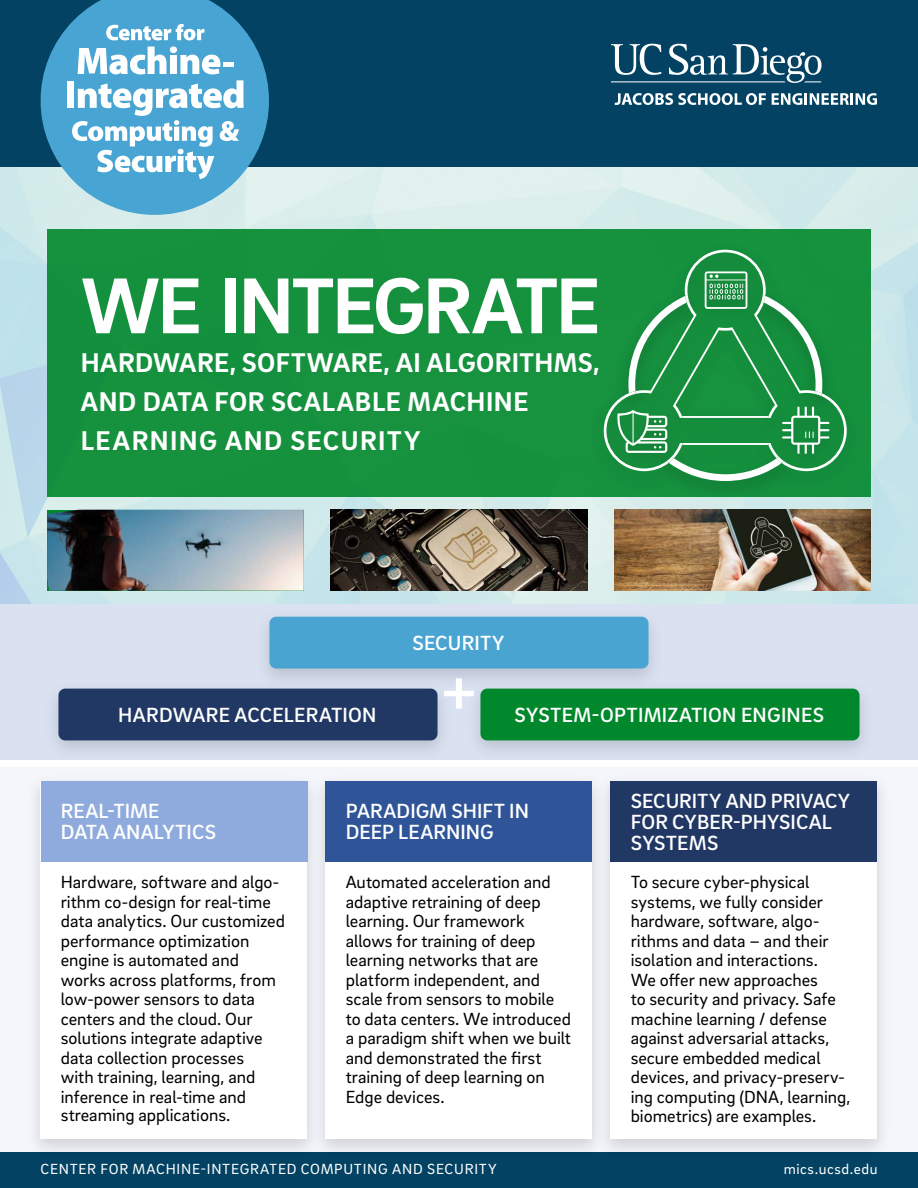
<style>
.page{position:relative;width:918px;height:1188px;background:#fff}
.page>*{position:absolute;margin:0;border:0;box-sizing:border-box;transform-origin:0 0}
.t1{font:700 81px "Brix Sans";letter-spacing:-.035em;color:#fff}
.t2{font:500 63px "Brix Sans";color:#fff}
.t3{font:700 27.75px/39px "Brix Sans";letter-spacing:.02em;color:#fff}
.t4{font:500 21px/21px "Brix Sans";letter-spacing:.005em;color:#fff}
.t5{font:18px/19.5px "Brix Sans";color:#000}
.t6{font:15px "Brix Sans";letter-spacing:.05em;color:#fff}
</style>
<div class="page">
<div style="left:0;top:767px;width:918px;height:421px;background:#f4f6fb"></div>
<img style="left:0;top:166px;width:918px;height:438px">
<div style="left:0;top:1152px;width:918px;height:36px;background:#034262"></div>
<div style="left:0;top:604px;width:918px;height:155px;background:#dae2f2"></div>
<div style="left:254px;top:608px;width:410px;height:83px;background:#000;opacity:.15"></div>
<div style="left:269px;top:617px;width:380px;height:52px;background:#49a4d2;border-radius:7px"></div>
<div style="left:43px;top:680px;width:410px;height:83px;background:#000;opacity:.15"></div>
<div style="left:58px;top:689px;width:380px;height:51px;background:#213764;border-radius:7px"></div>
<div style="left:465px;top:680px;width:410px;height:83px;background:#000;opacity:.15"></div>
<div style="left:480px;top:689px;width:380px;height:51px;background:#01882c;border-radius:7px"></div>
<div style="left:25px;top:772px;width:298px;height:388px;background:#000;opacity:.15"></div>
<div style="left:40px;top:781px;width:268px;height:357px;background:#fff"></div>
<div style="left:310px;top:772px;width:298px;height:388px;background:#000;opacity:.15"></div>
<div style="left:326px;top:781px;width:266px;height:357px;background:#fff"></div>
<div style="left:595px;top:772px;width:298px;height:388px;background:#000;opacity:.15"></div>
<div style="left:610px;top:781px;width:268px;height:357px;background:#fff"></div>
<div style="left:41px;top:781px;width:267px;height:81px;background:#8faadc"></div>
<div style="left:326px;top:781px;width:266px;height:81px;background:#2f5497"></div>
<div style="left:610px;top:781px;width:268px;height:81px;background:#213764"></div>
<div style="left:47px;top:229px;width:824px;height:267px;background:#16923e"></div>
<div style="left:589px;top:241px;width:273px;height:262px;background:#000;opacity:.25"></div>
<svg style="left:604px;top:250px;width:243px;height:231px"></svg>
<img style="left:47px;top:510px;width:257px;height:81px">
<img style="left:614px;top:510px;width:257px;height:81px">
<img style="left:331px;top:510px;width:256px;height:81px">
<div style="left:0;top:0;width:918px;height:166px;background:#034262"></div>
<svg style="left:611px;top:44px;width:211px;height:39px"></svg>
<svg style="left:615px;top:93px;width:151px;height:12px"></svg>
<svg style="left:772px;top:93px;width:105px;height:12px"></svg>
<svg style="left:41px;top:0;width:228px;height:215px;fill:#48a4d2"></svg>
<svg style="left:106px;top:24px;width:98px;height:16px;background:#9ccee6"></svg>
<svg style="left:78px;top:46px;width:143px;height:28px;background:#a6d3e9"></svg>
<hr style="left:223px;top:62px;width:10px;height:4px;background:#fff">
<div style="left:67px;top:82px;width:7px;height:26px;background:#fff"></div>
<svg style="left:72px;top:80px;width:172px;height:99px;background:#82c1e0"></svg>
<h1 class="t1" style="left:81px;top:253px;width:520px">WE INTEGRATE</h1>
<h3 class="t3" style="left:81px;top:342px;width:520px">HARDWARE, SOFTWARE, AI ALGORITHMS,<br>AND DATA FOR SCALABLE MACHINE<br>LEARNING AND SECURITY</h3>
<p class="t4" style="left:118px;top:704px;width:260px">HARDWARE ACCELERATION</p>
<p class="t4" style="left:412px;top:632px;width:94px">SECURITY</p>
<h2 class="t2" style="left:441px;top:648px;width:37px">+</h2>
<p class="t4" style="left:515px;top:704px;width:311px">SYSTEM-OPTIMIZATION ENGINES</p>
<p class="t4" style="left:61px;top:800px;width:157px">REAL-TIME<br>DATA ANALYTICS</p>
<p class="t4" style="left:346px;top:800px;width:185px">PARADIGM SHIFT IN<br>DEEP LEARNING</p>
<p class="t4" style="left:631px;top:789px;width:221px">SECURITY AND PRIVACY<br>FOR CYBER-PHYSICAL<br>SYSTEMS</p>
<p class="t5" style="left:61px;top:872px;width:226px">Hardware, software and algo&shy;rithm co-design for real-time data analytics. Our customized performance optimization engine is automated and works across platforms, from low-power sensors to data centers and the cloud. Our solutions integrate adaptive data collection processes<br>with training, learning, and inference in real-time and streaming applications.</p>
<p class="t5" style="left:346px;top:872px;width:227px">Automated acceleration and adaptive retraining of deep learning. Our framework allows for training of deep learning networks that are platform independent, and scale from sensors to mobile to data centers. We introduced a paradigm shift when we built and demonstrated the first training of deep learning on<br>Edge devices.</p>
<p class="t5" style="left:631px;top:872px;width:221px">To secure cyber-physical systems, we fully consider hardware, software, algo&shy;rithms and data – and their isolation and interactions.<br>We offer new approaches<br>to security and privacy. Safe machine learning / defense against adversarial attacks, secure embedded medical devices, and privacy-preserv&shy;ing computing (DNA, learning, biometrics) are examples.</p>
<p class="t6" style="left:41px;top:1159px;width:458px">CENTER FOR MACHINE-INTEGRATED COMPUTING AND SECURITY</p>
<p class="t6" style="left:784px;top:1159px;width:95px">mics.ucsd.edu</p>
</div>
